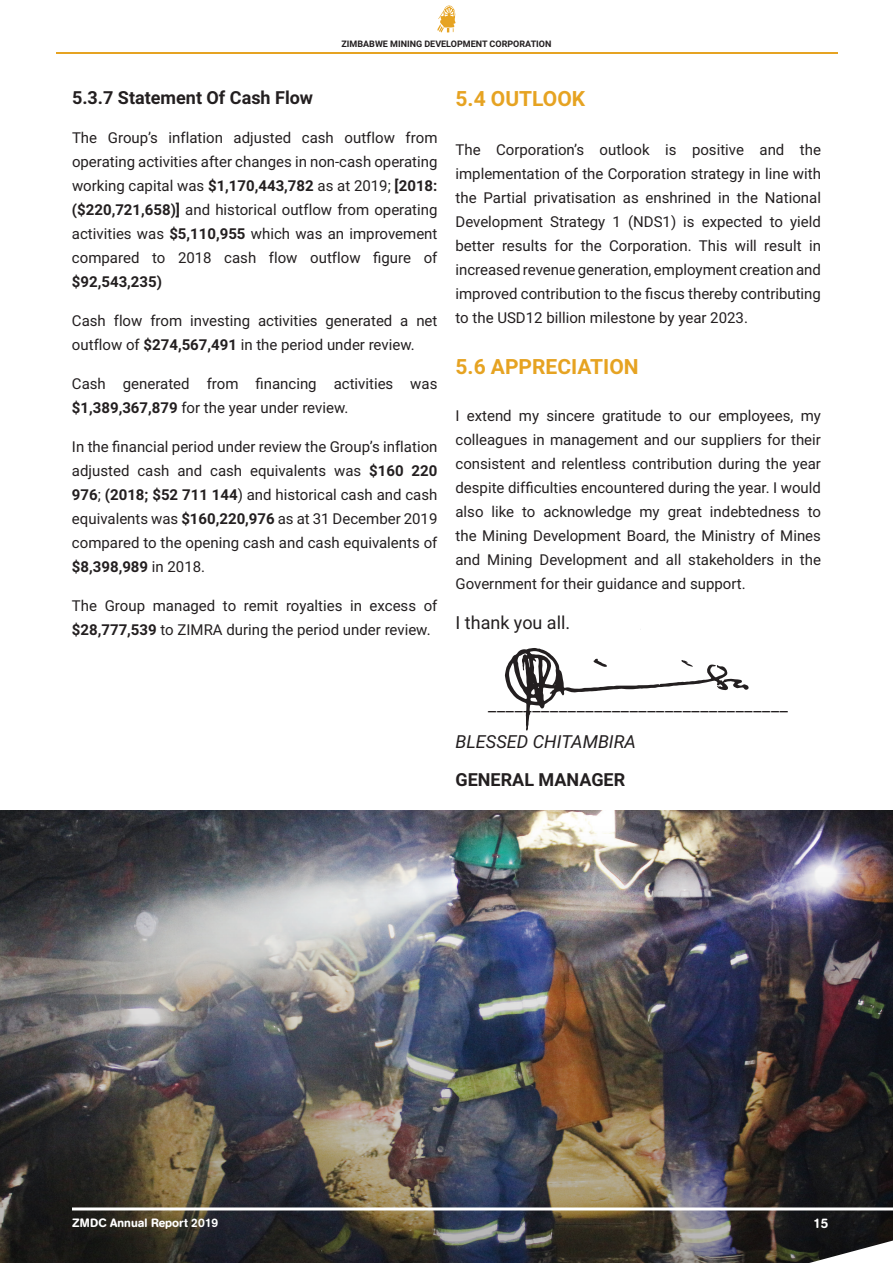
<style>
.page{position:relative;width:893px;height:1263px;background:#fff}
.page>*{position:absolute;margin:0;border:0;box-sizing:border-box;transform-origin:0 0}
.t1{font:700 21px "Roboto";color:#e6a322}
.t2{font:18px "Roboto";color:#231f20}
.t3{font:700 18px "Roboto";color:#231f20}
.t4{font:italic 18px "Roboto";color:#231f20}
.t5{font:15px/24px "Roboto";color:#231f20;text-align:justify}
.t6{font:700 15px "Roboto";color:#231f20}
.t7{font:500 13.5px "AG Book Rounded";color:#fff}
.t8{font:500 12px "AG Book Rounded";color:#fff}
.t9{font:700 9px "Roboto";color:#231f20}
.s1{font-weight:700}
</style>
<div class="page">
<svg style="left:437px;top:5px;width:19px;height:28px"></svg>
<hr style="left:56px;top:52px;width:781px;height:2px;background:#e6a322">
<img style="left:0;top:810px;width:893px;height:14px">
<img style="left:0;top:824px;width:893px;height:439px">
<svg style="left:505px;top:648px;width:244px;height:83px"></svg>
<svg style="left:725px;top:1212px;width:168px;height:51px;background:#373635"></svg>
<hr style="left:72px;top:1207px;width:821px;height:3px;background:#fff">
<p class="t9" style="left:341px;top:37px;width:211px">ZIMBABWE MINING DEVELOPMENT CORPORATION</p>
<p class="t3" style="left:72px;top:84px;width:243px">5.3.7 Statement Of Cash Flow</p>
<p class="t5" style="left:72px;top:125px;width:367px">The Group’s inflation adjusted cash outflow from operating activities after changes in non-cash operating working capital was <span class="s1">$1,170,443,782</span> as at 2019; <span class="s1">[2018: ($220,721,658)]</span> and historical outflow from operating activities was <span class="s1">$5,110,955</span> which was an improvement compared to 2018 cash flow outflow figure of</p>
<p class="t6" style="left:72px;top:271px;width:92px">$92,543,235)</p>
<p class="t5" style="left:72px;top:308px;width:367px">Cash flow from investing activities generated a net outflow of <span class="s1">$274,567,491</span> in the period under review.</p>
<p class="t5" style="left:72px;top:371px;width:367px">Cash generated from financing activities was <span class="s1">$1,389,367,879</span> for the year under review.</p>
<p class="t5" style="left:72px;top:434px;width:367px">In the financial period under review the Group’s inflation adjusted cash and cash equivalents was <span class="s1">$160 220<br>976</span>; <span class="s1">(2018; $52 711 144</span>) and historical cash and cash equivalents was <span class="s1">$160,220,976</span> as at 31 December 2019 compared to the opening cash and cash equivalents of <span class="s1">$8,398,989</span> in 2018.</p>
<p class="t5" style="left:72px;top:593px;width:367px">The Group managed to remit royalties in excess of <span class="s1">$28,777,539</span> to ZIMRA during the period under review.</p>
<h1 class="t1" style="left:455px;top:84px;width:131px">5.4 OUTLOOK</h1>
<p class="t5" style="left:455px;top:137px;width:367px">The Corporation’s outlook is positive and the implementation of the Corporation strategy in line with the Partial privatisation as enshrined in the National Development Strategy 1 (NDS1) is expected to yield better results for the Corporation. This will result in increased revenue generation, employment creation and improved contribution to the fiscus thereby contributing to the USD12 billion milestone by year 2023.</p>
<h1 class="t1" style="left:455px;top:352px;width:185px">5.6 APPRECIATION</h1>
<p class="t5" style="left:455px;top:403px;width:367px">I extend my sincere gratitude to our employees, my colleagues in management and our suppliers for their consistent and relentless contribution during the year despite difficulties encountered during the year. I would also like to acknowledge my great indebtedness to the Mining Development Board, the Ministry of Mines and Mining Development and all stakeholders in the Government for their guidance and support.</p>
<p class="t2" style="left:455px;top:610px;width:116px">I thank you all.</p>
<p class="t2" style="left:488px;top:691px;width:301px">__________________________________</p>
<p class="t4" style="left:455px;top:729px;width:182px">BLESSED CHITAMBIRA</p>
<p class="t3" style="left:455px;top:766px;width:171px">GENERAL MANAGER</p>
<p class="t8" style="left:72px;top:1216px;width:148px">ZMDC Annual Report 2019</p>
<p class="t7" style="left:813px;top:1215px;width:17px">15</p>
</div>
